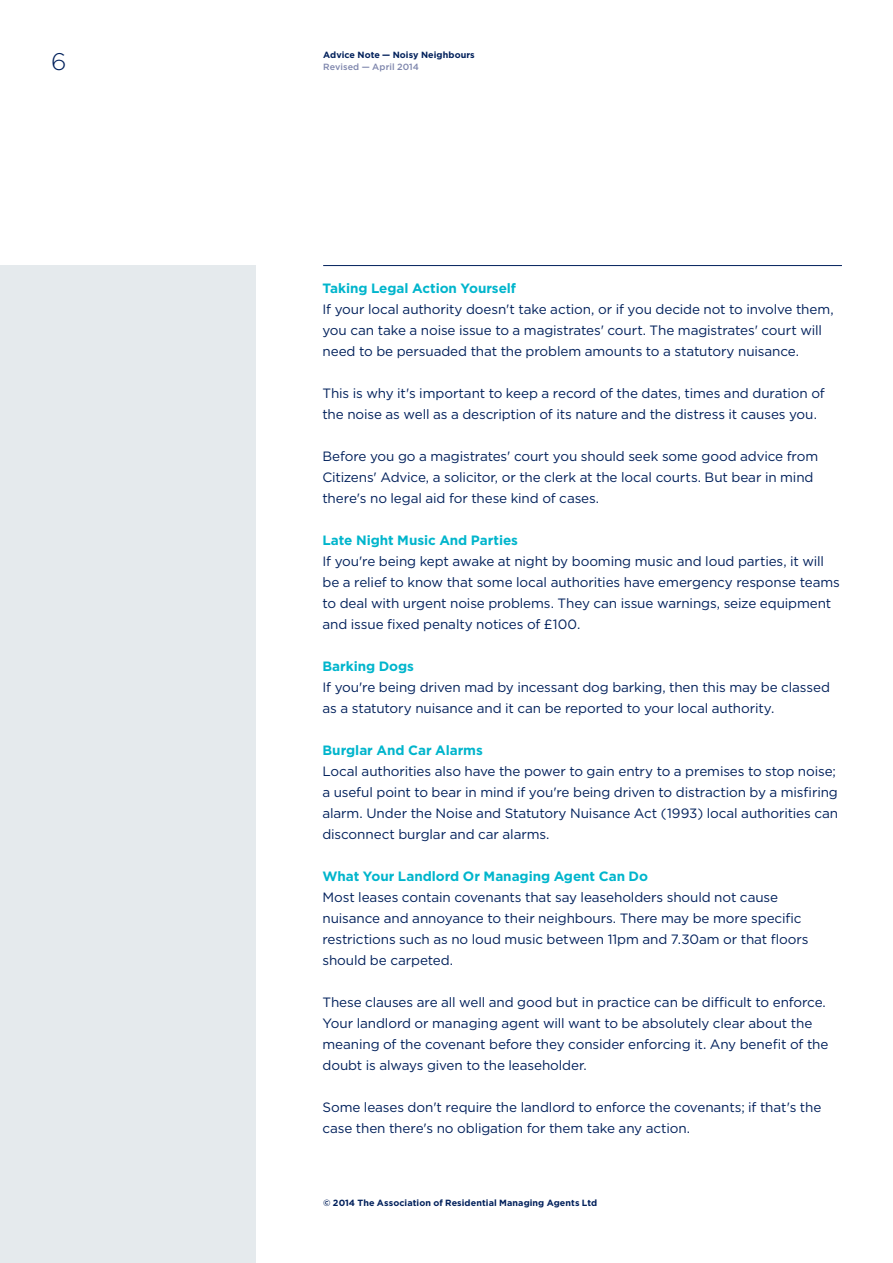
<style>
.page{position:relative;width:893px;height:1263px;background:#fff}
.page>*{position:absolute;margin:0;border:0;box-sizing:border-box;transform-origin:0 0}
.t1{font:300 24px "Gotham";color:#00205b}
.t2{font:13.5px/21px "Gotham";letter-spacing:-.01em;color:#00205b}
.t3{font:700 13.5px "Gotham";letter-spacing:-.005em;color:#00b5cc}
.t4{font:700 9px "Gotham";letter-spacing:.01em;color:#00205b}
.t5{font:500 9px "Gotham";letter-spacing:.005em;color:#7d85ac}
</style>
<div class="page">
<div style="left:0;top:266px;width:255px;height:997px;background:#e5eaed"></div>
<hr style="left:323px;top:265px;width:519px;height:1px;background:#00205b">
<h1 class="t1" style="left:51px;top:51px;width:17px">6</h1>
<p class="t4" style="left:323px;top:51px;width:153px">Advice Note — Noisy Neighbours</p>
<p class="t5" style="left:323px;top:63px;width:97px">Revised — April 2014</p>
<p class="t3" style="left:322px;top:282px;width:195px">Taking Legal Action Yourself</p>
<p class="t2" style="left:322px;top:299px;width:513px">If your local authority doesn't take action, or if you decide not to involve them, you can take a noise issue to a magistrates' court. The magistrates' court will need to be persuaded that the problem amounts to a statutory nuisance.</p>
<p class="t2" style="left:322px;top:383px;width:504px">This is why it's important to keep a record of the dates, times and duration of the noise as well as a description of its nature and the distress it causes you.</p>
<p class="t2" style="left:322px;top:446px;width:497px">Before you go a magistrates' court you should seek some good advice from<br>Citizens' Advice, a solicitor, or the clerk at the local courts. But bear in mind there's no legal aid for these kind of cases.</p>
<p class="t3" style="left:322px;top:534px;width:197px">Late Night Music And Parties</p>
<p class="t2" style="left:322px;top:551px;width:519px">If you're being kept awake at night by booming music and loud parties, it will be a relief to know that some local authorities have emergency response teams to deal with urgent noise problems. They can issue warnings, seize equipment and issue fixed penalty notices of £100.</p>
<p class="t3" style="left:322px;top:660px;width:93px">Barking Dogs</p>
<p class="t2" style="left:322px;top:677px;width:509px">If you're being driven mad by incessant dog barking, then this may be classed as a statutory nuisance and it can be reported to your local authority.</p>
<p class="t3" style="left:322px;top:744px;width:162px">Burglar And Car Alarms</p>
<p class="t2" style="left:322px;top:761px;width:517px">Local authorities also have the power to gain entry to a premises to stop noise; a useful point to bear in mind if you're being driven to distraction by a misfiring alarm. Under the Noise and Statutory Nuisance Act (1993) local authorities can disconnect burglar and car alarms.</p>
<p class="t3" style="left:322px;top:870px;width:327px">What Your Landlord Or Managing Agent Can Do</p>
<p class="t2" style="left:322px;top:887px;width:488px">Most leases contain covenants that say leaseholders should not cause nuisance and annoyance to their neighbours. There may be more specific restrictions such as no loud music between 11pm and 7.30am or that floors should be carpeted.</p>
<p class="t2" style="left:322px;top:992px;width:507px">These clauses are all well and good but in practice can be difficult to enforce.<br>Your landlord or managing agent will want to be absolutely clear about the meaning of the covenant before they consider enforcing it. Any benefit of the doubt is always given to the leaseholder.</p>
<p class="t2" style="left:322px;top:1097px;width:500px">Some leases don't require the landlord to enforce the covenants; if that's the case then there's no obligation for them take any action.</p>
<p class="t4" style="left:323px;top:1199px;width:276px">© 2014 The Association of Residential Managing Agents Ltd</p>
</div>
